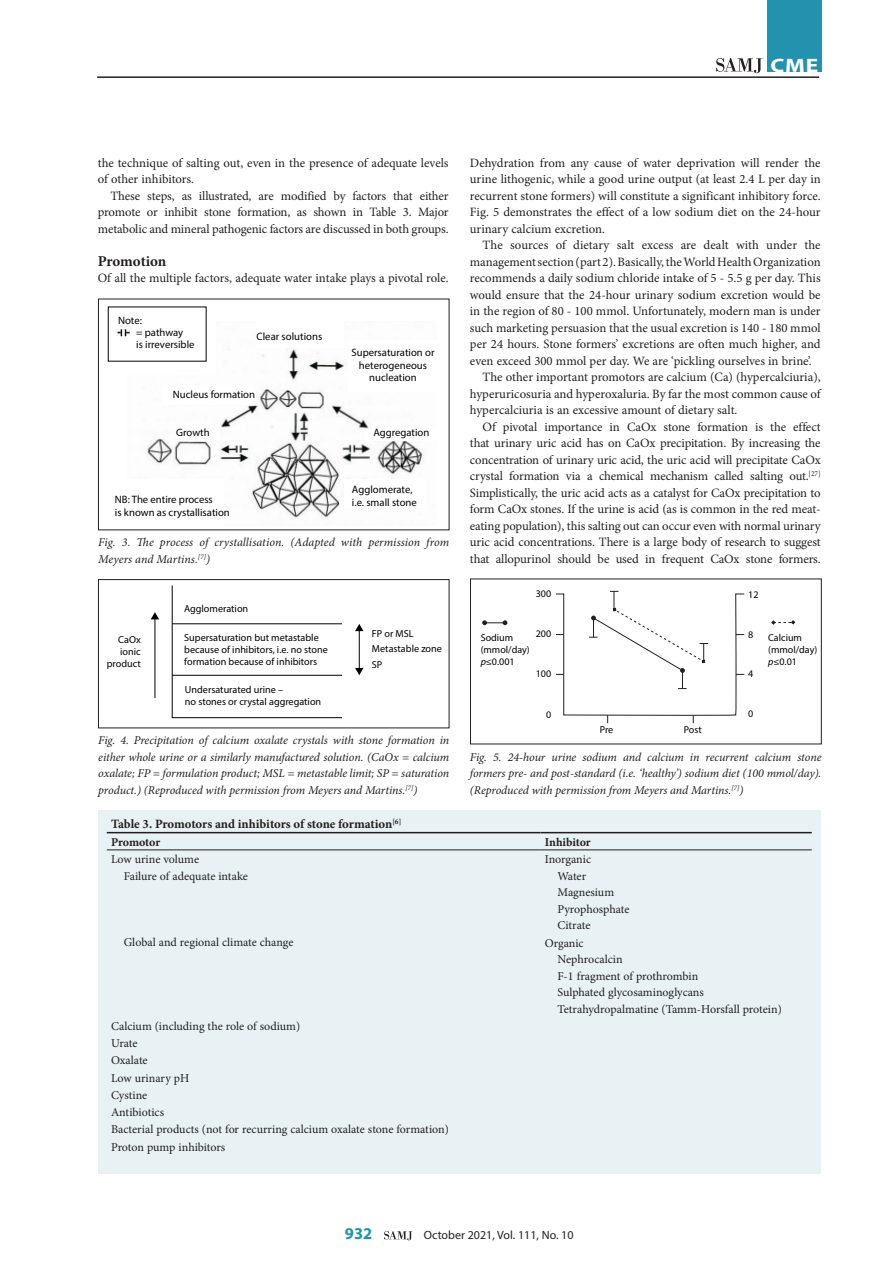
<style>
.page{position:relative;width:893px;height:1263px;background:#fff}
.page>*{position:absolute;margin:0;border:0;box-sizing:border-box;transform-origin:0 0}
.t1{font:700 19.5px "Myriad Pro";color:#fff;scale:1.2 1}
.t2{font:700 16.5px "Myriad Pro";color:#2392ae}
.C_HEAD{font:700 15px "Minion Pro";letter-spacing:-.01em;color:#231f20}
.BODY_TEXT_INDENT{font:12.75px/16.5px "Minion Pro";letter-spacing:-.005em;color:#231f20;text-align:justify}
.BODY_TEXT_1ST_PARAGR{font:12.75px/16.5px "Minion Pro";color:#231f20;text-align:justify}
.TABLE_HEAD{font:700 12.75px "Minion Pro";letter-spacing:-.005em;color:#231f20}
.CAPTIONS{font:italic 12px/16.5px "Minion Pro";letter-spacing:-.005em;color:#231f20;text-align:justify}
.TABLE_COPY_INDENT{font:12px "Minion Pro";letter-spacing:-.005em;color:#231f20}
.TABLE_COPY{font:12px "Minion Pro";color:#231f20}
.t3{font:12px "Myriad Pro";color:#231f20}
.TABLE_FIELD_NAME{font:700 12px "Minion Pro";letter-spacing:-.01em;color:#231f20}
.t4{font:10.65px/12.9px "Myriad Pro";color:#000}
.t5{font:10.2px/12.3px "Myriad Pro";color:#000}
.t6{font:10.05px/12.1px "Myriad Pro";color:#000}
.s1{font-style:italic}
</style>
<div class="page">
<svg style="left:384px;top:1231px;width:28px;height:9px"></svg>
<hr style="left:97px;top:76px;width:722px;height:2px;background:#231f20">
<svg style="left:716px;top:58px;width:46px;height:15px"></svg>
<div style="left:767px;top:0;width:54px;height:72px;background:#2392ae"></div>
<img style="left:147px;top:349px;width:275px;height:169px">
<div style="left:111px;top:479px;width:112px;height:51px;background:#fff"></div>
<div style="left:108px;top:304px;width:108px;height:71px;background:#fff"></div>
<div style="left:348px;top:340px;width:90px;height:52px;background:#fff"></div>
<div style="left:162px;top:385px;width:91px;height:19px;background:#fff"></div>
<div style="left:181px;top:424px;width:39px;height:17px;background:#fff"></div>
<div style="left:365px;top:429px;width:73px;height:12px;background:#fff"></div>
<div style="left:344px;top:479px;width:80px;height:29px;background:#fff"></div>
<img style="left:117px;top:329px;width:13px;height:8px">
<svg style="left:171px;top:585px;width:171px;height:133px"></svg>
<hr style="left:172px;top:675px;width:170px;height:1px;background:#000">
<hr style="left:172px;top:623px;width:170px;height:1px;background:#000">
<hr style="left:359px;top:630px;width:1px;height:39px;background:#000">
<svg style="left:355px;top:624px;width:8px;height:7px"></svg>
<svg style="left:355px;top:668px;width:8px;height:7px"></svg>
<hr style="left:155px;top:618px;width:1px;height:80px;background:#000">
<svg style="left:151px;top:612px;width:8px;height:7px"></svg>
<div style="left:98px;top:579px;width:351px;height:149px;border:1px solid #231f20"></div>
<svg style="left:482px;top:620px;width:25px;height:5px"></svg>
<svg style="left:555px;top:591px;width:190px;height:132px"></svg>
<svg style="left:771px;top:620px;width:24px;height:5px"></svg>
<div style="left:98px;top:811px;width:722px;height:363px;background:#e8f1f4"></div>
<hr style="left:107px;top:832px;width:433px;height:1px;background:#231f20">
<hr style="left:540px;top:832px;width:272px;height:1px;background:#231f20">
<hr style="left:107px;top:849px;width:433px;height:1px;background:#231f20">
<hr style="left:540px;top:849px;width:272px;height:1px;background:#231f20">
<h1 class="t1" style="left:771px;top:53px;width:41px">CME</h1>
<p class="BODY_TEXT_INDENT" style="left:98px;top:154px;width:352px">the technique of salting out, even in the presence of adequate levels of other inhibitors.</p>
<p class="BODY_TEXT_INDENT" style="left:98px;top:187px;width:352px;text-indent:13px">These steps, as illustrated, are modified by factors that either promote or inhibit stone formation, as shown in Table 3. Major metabolic and mineral pathogenic factors are discussed in both groups.</p>
<h3 class="C_HEAD" style="left:98px;top:250px;width:70px">Promotion</h3>
<p class="BODY_TEXT_1ST_PARAGR" style="left:98px;top:270px;width:352px">Of all the multiple factors, adequate water intake plays a pivotal role.</p>
<p class="t4" style="left:118px;top:313px;width:25px">Note:</p>
<p class="t4" style="left:136px;top:325px;width:60px">= pathway<br>is irreversible</p>
<p class="t4" style="left:257px;top:330px;width:67px">Clear solutions</p>
<p class="t4" style="left:173px;top:387px;width:84px">Nucleus formation</p>
<p class="t4" style="left:176px;top:426px;width:35px">Growth</p>
<p class="t4" style="left:352px;top:346px;width:84px;text-align:center">Supersaturation or heterogeneous nucleation</p>
<p class="t4" style="left:373px;top:426px;width:58px">Aggregation</p>
<p class="t4" style="left:352px;top:483px;width:66px">Agglomerate, i.e. small stone</p>
<p class="t4" style="left:115px;top:493px;width:116px">NB: The entire process<br>is known as crystallisation</p>
<p class="CAPTIONS" style="left:98px;top:534px;width:352px">Fig. 3. The process of crystallisation. (Adapted with permission from<br>Meyers and Martins.<sup>[7]</sup>)</p>
<p class="t5" style="left:184px;top:602px;width:66px">Agglomeration</p>
<p class="t5" style="left:184px;top:631px;width:145px">Supersaturation but metastable because of inhibitors, i.e. no stone formation because of inhibitors</p>
<p class="t5" style="left:185px;top:683px;width:138px">Undersaturated urine –<br>no stones or crystal aggregation</p>
<p class="CAPTIONS" style="left:98px;top:732px;width:353px">Fig. 4. Precipitation of calcium oxalate crystals with stone formation in either whole urine or a similarly manufactured solution. (CaOx = calcium oxalate; FP = formulation product; MSL = metastable limit; SP = saturation product.) (Reproduced with permission from Meyers and Martins.<sup>[7]</sup>)</p>
<p class="t5" style="left:372px;top:626px;width:72px;line-height:15.3px">FP or MSL<br>Metastable zone<br>SP</p>
<p class="t5" style="left:107px;top:633px;width:36px;text-align:right">CaOx ionic product</p>
<p class="BODY_TEXT_1ST_PARAGR" style="left:470px;top:154px;width:352px">Dehydration from any cause of water deprivation will render the urine lithogenic, while a good urine output (at least 2.4 L per day in recurrent stone formers) will constitute a significant inhibitory force.<br>Fig. 5 demonstrates the effect of a low sodium diet on the 24-hour urinary calcium excretion.</p>
<p class="BODY_TEXT_INDENT" style="left:470px;top:237px;width:352px;text-indent:13px">The sources of dietary salt excess are dealt with under the management section (part 2). Basically, the World Health Organization recommends a daily sodium chloride intake of 5 - 5.5 g per day. This would ensure that the 24-hour urinary sodium excretion would be in the region of 80 - 100 mmol. Unfortunately, modern man is under such marketing persuasion that the usual excretion is 140 - 180 mmol per 24 hours. Stone formers’ excretions are often much higher, and even exceed 300 mmol per day. We are ‘pickling ourselves in brine’.</p>
<p class="BODY_TEXT_INDENT" style="left:470px;top:369px;width:352px;text-indent:13px">The other important promotors are calcium (Ca) (hypercalciuria), hyperuricosuria and hyperoxaluria. By far the most common cause of hypercalciuria is an excessive amount of dietary salt.</p>
<p class="BODY_TEXT_INDENT" style="left:470px;top:418px;width:352px;text-indent:13px">Of pivotal importance in CaOx stone formation is the effect that urinary uric acid has on CaOx precipitation. By increasing the concentration of urinary uric acid, the uric acid will precipitate CaOx crystal formation via a chemical mechanism called salting out.<sup>[27] </sup>Simplistically, the uric acid acts as a catalyst for CaOx precipitation to form CaOx stones. If the urine is acid (as is common in the red meat&shy;eating population), this salting out can occur even with normal urinary uric acid concentrations. There is a large body of research to suggest that allopurinol should be used in frequent CaOx stone formers.</p>
<p class="t6" style="left:536px;top:587px;width:17px">300</p>
<p class="t6" style="left:536px;top:627px;width:17px">200</p>
<p class="t6" style="left:536px;top:668px;width:17px">100</p>
<p class="t6" style="left:546px;top:708px;width:7px">0</p>
<p class="t6" style="left:481px;top:631px;width:51px">Sodium (mmol/day) <span class="s1">p</span>≤0.001</p>
<p class="t6" style="left:600px;top:724px;width:15px">Pre</p>
<p class="t6" style="left:684px;top:724px;width:19px">Post</p>
<p class="t6" style="left:748px;top:589px;width:12px">12</p>
<p class="t6" style="left:748px;top:628px;width:7px">8</p>
<p class="t6" style="left:748px;top:668px;width:7px">4</p>
<p class="t6" style="left:748px;top:707px;width:7px">0</p>
<p class="t6" style="left:768px;top:631px;width:51px">Calcium (mmol/day) <span class="s1">p</span>≤0.01</p>
<p class="CAPTIONS" style="left:470px;top:748px;width:353px">Fig. 5. 24-hour urine sodium and calcium in recurrent calcium stone formers pre- and post-standard (i.e. ‘healthy’) sodium diet (100 mmol/day). (Reproduced with permission from Meyers and Martins.<sup>[7]</sup>)</p>
<p class="TABLE_HEAD" style="left:111px;top:815px;width:292px">Table 3. Promotors and inhibitors of stone formation<sup>[6]</sup></p>
<p class="TABLE_FIELD_NAME" style="left:111px;top:833px;width:51px">Promotor</p>
<p class="TABLE_FIELD_NAME" style="left:545px;top:833px;width:48px">Inhibitor</p>
<p class="TABLE_COPY" style="left:111px;top:851px;width:90px">Low urine volume</p>
<p class="TABLE_COPY" style="left:545px;top:851px;width:48px">Inorganic</p>
<p class="TABLE_COPY_INDENT" style="left:557px;top:868px;width:30px">Water</p>
<p class="TABLE_COPY_INDENT" style="left:557px;top:884px;width:58px">Magnesium</p>
<p class="TABLE_COPY_INDENT" style="left:557px;top:901px;width:74px">Pyrophosphate</p>
<p class="TABLE_COPY_INDENT" style="left:557px;top:917px;width:34px">Citrate</p>
<p class="TABLE_COPY_INDENT" style="left:124px;top:868px;width:126px">Failure of adequate intake</p>
<p class="TABLE_COPY_INDENT" style="left:124px;top:934px;width:171px">Global and regional climate change</p>
<p class="TABLE_COPY" style="left:545px;top:935px;width:40px">Organic</p>
<p class="TABLE_COPY_INDENT" style="left:557px;top:951px;width:67px">Nephrocalcin</p>
<p class="TABLE_COPY_INDENT" style="left:557px;top:968px;width:142px">F-1 fragment of prothrombin</p>
<p class="TABLE_COPY_INDENT" style="left:557px;top:984px;width:148px">Sulphated glycosaminoglycans</p>
<p class="TABLE_COPY_INDENT" style="left:557px;top:1001px;width:226px">Tetrahydropalmatine (Tamm-Horsfall protein)</p>
<p class="TABLE_COPY" style="left:111px;top:1018px;width:191px">Calcium (including the role of sodium)</p>
<p class="TABLE_COPY" style="left:111px;top:1035px;width:28px">Urate</p>
<p class="TABLE_COPY" style="left:111px;top:1052px;width:38px">Oxalate</p>
<p class="TABLE_COPY" style="left:111px;top:1070px;width:80px">Low urinary pH</p>
<p class="TABLE_COPY" style="left:111px;top:1087px;width:38px">Cystine</p>
<p class="TABLE_COPY" style="left:111px;top:1104px;width:55px">Antibiotics</p>
<p class="TABLE_COPY" style="left:111px;top:1121px;width:339px">Bacterial products (not for recurring calcium oxalate stone formation)</p>
<p class="TABLE_COPY" style="left:111px;top:1138px;width:116px">Proton pump inhibitors</p>
<p class="t2" style="left:345px;top:1223px;width:29px">932</p>
<p class="t3" style="left:424px;top:1228px;width:151px">October 2021, Vol. 111, No. 10</p>
</div>
